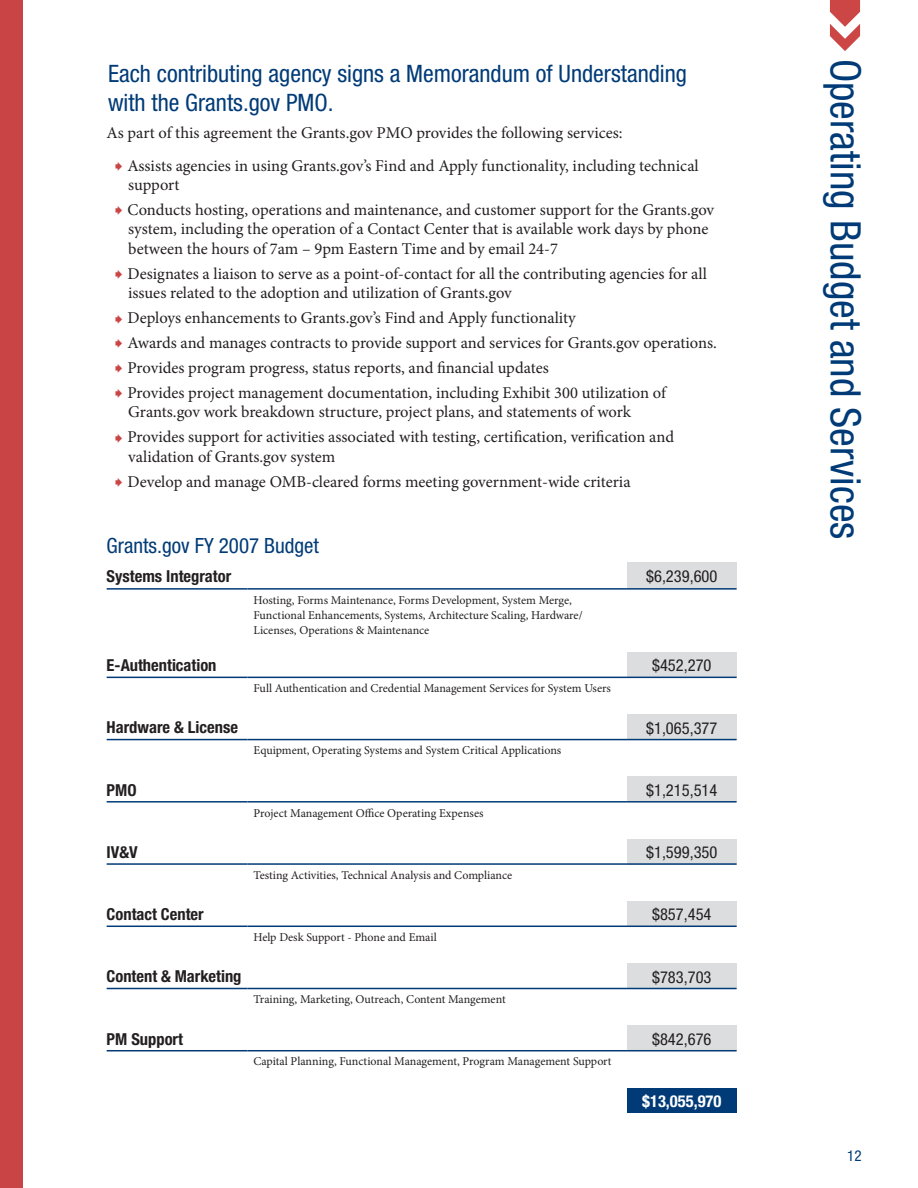
<style>
.page{position:relative;width:918px;height:1188px;background:#fff}
.page>*{position:absolute;margin:0;border:0;box-sizing:border-box;transform-origin:0 0}
.t1{font:condensed 42px "Helvetica Neue";color:#013b77}
.t2{font:condensed 24px/28.8px "Helvetica Neue";color:#013b77}
.t3{font:condensed 21px "Helvetica Neue";color:#013b77}
.t4{font:16.5px/24.9px "Minion Pro";letter-spacing:-.005em;color:#231f20}
.t5{font:700 condensed 16.5px "Helvetica Neue";color:#231f20}
.t6{font:condensed 16.5px "Helvetica Neue";color:#231f20}
.t7{font:700 condensed 16.5px "Helvetica Neue";color:#fff}
.t8{font:condensed 15px "Helvetica Neue";color:#013b77}
.t9{font:12px/15px "Minion Pro";letter-spacing:-.005em;color:#231f20}
</style>
<div class="page">
<div style="left:0;top:0;width:22px;height:1188px;background:#c94445"></div>
<svg style="left:830px;top:0;width:30px;height:51px"></svg>
<div style="left:627px;top:563px;width:110px;height:26px;background:#dcdddf"></div>
<hr style="left:107px;top:588px;width:140px;height:2px;background:#013b77">
<hr style="left:247px;top:588px;width:380px;height:2px;background:#013b77">
<hr style="left:627px;top:588px;width:110px;height:2px;background:#013b77">
<div style="left:627px;top:652px;width:110px;height:25px;background:#dcdddf"></div>
<hr style="left:107px;top:677px;width:140px;height:1px;background:#013b77">
<hr style="left:247px;top:677px;width:380px;height:1px;background:#013b77">
<hr style="left:627px;top:677px;width:110px;height:1px;background:#013b77">
<div style="left:627px;top:715px;width:110px;height:25px;background:#dcdddf"></div>
<hr style="left:107px;top:739px;width:140px;height:1px;background:#013b77">
<hr style="left:247px;top:739px;width:380px;height:1px;background:#013b77">
<hr style="left:627px;top:739px;width:110px;height:1px;background:#013b77">
<div style="left:627px;top:777px;width:110px;height:25px;background:#dcdddf"></div>
<hr style="left:107px;top:801px;width:140px;height:2px;background:#013b77">
<hr style="left:247px;top:801px;width:380px;height:2px;background:#013b77">
<hr style="left:627px;top:801px;width:110px;height:2px;background:#013b77">
<div style="left:627px;top:839px;width:110px;height:25px;background:#dcdddf"></div>
<hr style="left:107px;top:863px;width:140px;height:2px;background:#013b77">
<hr style="left:247px;top:863px;width:380px;height:2px;background:#013b77">
<hr style="left:627px;top:863px;width:110px;height:2px;background:#013b77">
<div style="left:627px;top:901px;width:110px;height:25px;background:#dcdddf"></div>
<hr style="left:107px;top:926px;width:140px;height:1px;background:#013b77">
<hr style="left:247px;top:926px;width:380px;height:1px;background:#013b77">
<hr style="left:627px;top:926px;width:110px;height:1px;background:#013b77">
<div style="left:627px;top:964px;width:110px;height:25px;background:#dcdddf"></div>
<hr style="left:107px;top:988px;width:140px;height:1px;background:#013b77">
<hr style="left:247px;top:988px;width:380px;height:1px;background:#013b77">
<hr style="left:627px;top:988px;width:110px;height:1px;background:#013b77">
<div style="left:627px;top:1026px;width:110px;height:25px;background:#dcdddf"></div>
<hr style="left:107px;top:1050px;width:140px;height:1px;background:#013b77">
<hr style="left:247px;top:1050px;width:380px;height:1px;background:#013b77">
<hr style="left:627px;top:1050px;width:110px;height:1px;background:#013b77">
<div style="left:627px;top:1088px;width:110px;height:25px;background:#013b77"></div>
<h2 class="t2" style="left:108px;top:59px;width:581px">Each contributing agency signs a Memorandum of Understanding with the Grants.gov PMO.</h2>
<p class="t4" style="left:127px;top:116px;width:573px;line-height:33px;text-indent:-21px">As part of this agreement the Grants.gov PMO provides the following services:<br>Assists agencies in using Grants.gov’s Find and Apply functionality, including technical</p>
<p class="t4" style="left:127px;top:172px;width:588px">support<br>Conducts hosting, operations and maintenance, and customer support for the Grants.gov</p>
<p class="t4" style="left:128px;top:220px;width:582px;line-height:19.5px">system, including the operation of a Contact Center that is available work days by phone between the hours of 7am – 9pm Eastern Time and by email 24-7</p>
<p class="t4" style="left:127px;top:264px;width:581px;line-height:19.5px">Designates a liaison to serve as a point-of-contact for all the contributing agencies for all issues related to the adoption and utilization of Grants.gov</p>
<p class="t4" style="left:127px;top:306px;width:591px">Deploys enhancements to Grants.gov’s Find and Apply functionality<br>Awards and manages contracts to provide support and services for Grants.gov operations.<br>Provides program progress, status reports, and financial updates<br>Provides project management documentation, including Exhibit 300 utilization of</p>
<p class="t4" style="left:127px;top:400px;width:548px">Grants.gov work breakdown structure, project plans, and statements of work<br>Provides support for activities associated with testing, certification, verification and</p>
<p class="t4" style="left:127px;top:444px;width:505px">validation of Grants.gov system<br>Develop and manage OMB-cleared forms meeting government-wide criteria</p>
<p class="t3" style="left:107px;top:534px;width:214px">Grants.gov FY 2007 Budget</p>
<p class="t5" style="left:107px;top:566px;width:126px">Systems Integrator</p>
<p class="t6" style="left:646px;top:566px;width:73px">$6,239,600</p>
<p class="t9" style="left:253px;top:592px;width:331px">Hosting, Forms Maintenance, Forms Development, System Merge,<br>Functional Enhancements, Systems, Architecture Scaling, Hardware/<br>Licenses, Operations &amp; Maintenance</p>
<p class="t5" style="left:107px;top:655px;width:111px">E-Authentication</p>
<p class="t6" style="left:652px;top:656px;width:61px">$452,270</p>
<p class="t9" style="left:253px;top:681px;width:359px">Full Authentication and Credential Management Services for System Users</p>
<p class="t5" style="left:107px;top:718px;width:133px">Hardware &amp; License</p>
<p class="t6" style="left:646px;top:718px;width:73px">$1,065,377</p>
<p class="t9" style="left:253px;top:743px;width:309px">Equipment, Operating Systems and System Critical Applications</p>
<p class="t5" style="left:107px;top:780px;width:31px">PMO</p>
<p class="t6" style="left:646px;top:780px;width:73px">$1,215,514</p>
<p class="t9" style="left:253px;top:805px;width:232px">Project Management Office Operating Expenses</p>
<p class="t5" style="left:107px;top:842px;width:33px">IV&amp;V</p>
<p class="t6" style="left:646px;top:843px;width:73px">$1,599,350</p>
<p class="t9" style="left:253px;top:867px;width:260px">Testing Activities, Technical Analysis and Compliance</p>
<p class="t5" style="left:107px;top:904px;width:99px">Contact Center</p>
<p class="t6" style="left:652px;top:905px;width:61px">$857,454</p>
<p class="t9" style="left:253px;top:930px;width:185px">Help Desk Support - Phone and Email</p>
<p class="t5" style="left:107px;top:966px;width:136px">Content &amp; Marketing</p>
<p class="t6" style="left:652px;top:967px;width:61px">$783,703</p>
<p class="t9" style="left:253px;top:992px;width:254px">Training, Marketing, Outreach, Content Mangement</p>
<p class="t5" style="left:107px;top:1029px;width:78px">PM Support</p>
<p class="t6" style="left:652px;top:1029px;width:61px">$842,676</p>
<p class="t9" style="left:253px;top:1054px;width:360px">Capital Planning, Functional Management, Program Management Support</p>
<p class="t7" style="left:642px;top:1091px;width:81px">$13,055,970</p>
<h1 class="t1" style="left:870px;top:58px;width:482px;rotate:90deg">Operating Budget and Services</h1>
<p class="t8" style="left:847px;top:1147px;width:16px">12</p>
</div>
